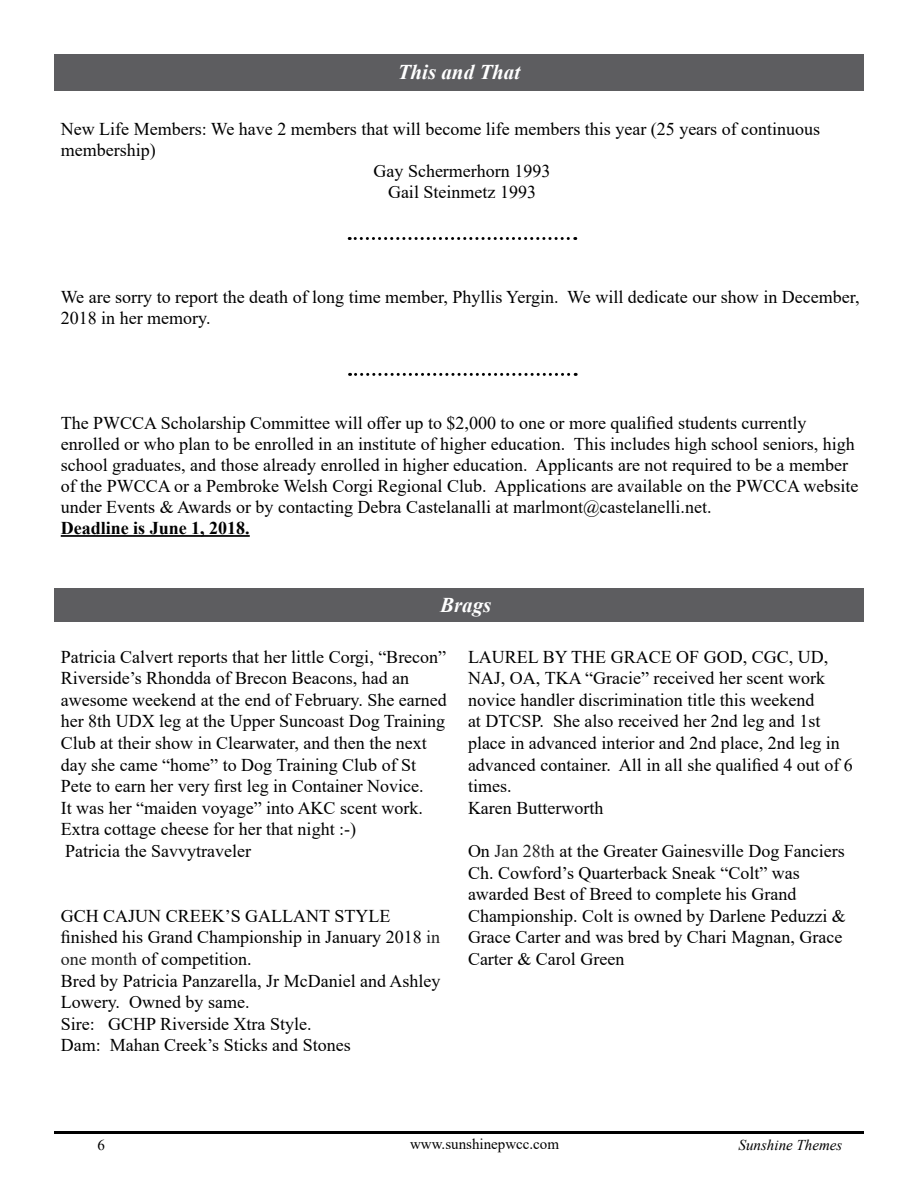
<style>
.page{position:relative;width:918px;height:1188px;background:#fff}
.page>*{position:absolute;margin:0;border:0;box-sizing:border-box;transform-origin:0 0}
.t1{font:italic 700 21px "Times New Roman";color:#fff}
.t2{font:18px/21.6px "Times New Roman";color:#000}
.t3{font:700 18px "Times New Roman";color:#000}
.t4{font:15px "Times New Roman";color:#000}
.t5{font:italic 15px "Times New Roman";color:#000}
.s1{color:#222}
</style>
<div class="page">
<hr style="left:54px;top:1131px;width:810px;height:3px;background:#000">
<hr style="left:61px;top:535px;width:189px;height:2px;background:#000">
<svg style="left:349px;top:237px;width:227px;height:3px"></svg>
<div style="left:54px;top:54px;width:810px;height:37px;background:#5d5d60"></div>
<svg style="left:350px;top:373px;width:226px;height:3px"></svg>
<div style="left:54px;top:589px;width:810px;height:33px;background:#5d5d60"></div>
<p class="t1" style="left:398px;top:58px;width:124px">This and That</p>
<p class="t2" style="left:61px;top:118px;width:761px">New Life Members: We have 2 members that will become life members this year (25 years of continuous</p>
<p class="t2" style="left:61px;top:139px;width:96px">membership)</p>
<p class="t2" style="left:374px;top:160px;width:178px">Gay Schermerhorn 1993</p>
<p class="t2" style="left:388px;top:181px;width:149px">Gail Steinmetz 1993</p>
<p class="t2" style="left:61px;top:286px;width:800px;line-height:21px">We are sorry to report the death of long time member, Phyllis Yergin. We will dedicate our show in December,<br>2018 in her memory.</p>
<p class="t2" style="left:61px;top:412px;width:799px;line-height:21px">The PWCCA Scholarship Committee will offer up to $2,000 to one or more qualified students currently enrolled or who plan to be enrolled in an institute of higher education. This includes high school seniors, high school graduates, and those already enrolled in higher education. Applicants are not required to be a member of the PWCCA or a Pembroke Welsh Corgi Regional Club. Applications are available on the PWCCA website under Events &amp; Awards or by contacting Debra Castelanalli at marlmont@castelanelli.net.</p>
<p class="t3" style="left:61px;top:515px;width:191px">Deadline is June 1, 2018.</p>
<p class="t1" style="left:440px;top:591px;width:53px">Brags</p>
<p class="t2" style="left:61px;top:645px;width:388px">Patricia Calvert reports that her little Corgi, “Brecon” Riverside’s Rhondda of Brecon Beacons, had an awesome weekend at the end of February. She earned her 8th UDX leg at the Upper Suncoast Dog Training Club at their show in Clearwater, and then the next day she came “home” to Dog Training Club of St Pete to earn her very first leg in Container Novice.<br>It was her “maiden voyage” into AKC scent work.<br>Extra cottage cheese for her that night :-)<br>Patricia the Savvytraveler</p>
<p class="t2" style="left:61px;top:904px;width:381px">GCH CAJUN CREEK’S GALLANT STYLE finished his Grand Championship in January 2018 <span class="s1">in one month</span> of competition.<br>Bred by Patricia Panzarella, Jr McDaniel and Ashley Lowery. Owned by same.<br>Sire: GCHP Riverside Xtra Style.<br>Dam: Mahan Creek’s Sticks and Stones</p>
<p class="t2" style="left:468px;top:645px;width:386px">LAUREL BY THE GRACE OF GOD, CGC, UD, NAJ, OA, TKA “Gracie” received her scent work novice handler discrimination title this weekend<br>at DTCSP. She also received her 2nd leg and 1st place in advanced interior and 2nd place, 2nd leg in advanced container. All in all she qualified 4 out of 6 times.<br>Karen Butterworth</p>
<p class="t2" style="left:468px;top:840px;width:379px">On <span class="s1">Jan 28th</span> at the Greater Gainesville Dog Fanciers Ch. Cowford’s Quarterback Sneak “Colt” was awarded Best of Breed to complete his Grand Championship. Colt is owned by Darlene Peduzzi &amp; Grace Carter and was bred by Chari Magnan, Grace Carter &amp; Carol Green</p>
<p class="t4" style="left:98px;top:1135px;width:9px">6</p>
<p class="t4" style="left:410px;top:1133px;width:151px">www.sunshinepwcc.com</p>
<p class="t5" style="left:739px;top:1135px;width:105px">Sunshine Themes</p>
</div>
